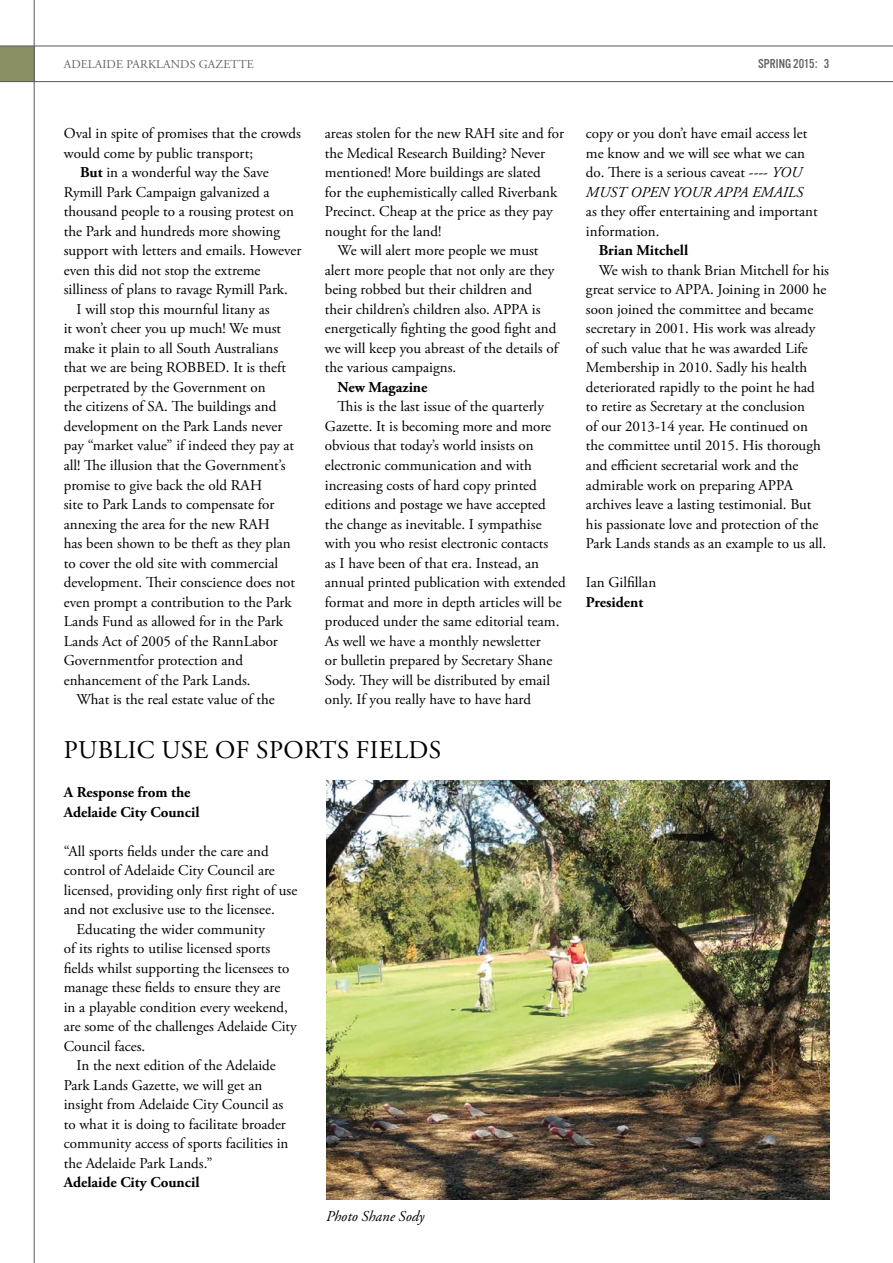
<style>
.page{position:relative;width:893px;height:1263px;background:#fff}
.page>*{position:absolute;margin:0;border:0;box-sizing:border-box;transform-origin:0 0}
.t1{font:25.5px "Adobe Garamond Pro";letter-spacing:.015em;color:#000}
.t2{font:15px/19.5px "Adobe Garamond Pro";color:#000}
.t3{font:700 15px/19.5px "Adobe Garamond Pro";color:#000}
.t4{font:italic 15px "Adobe Garamond Pro";color:#000}
.t5{font:13.5px "Alternate Got No 3 D";color:#636466}
.t6{font:12px "Adobe Garamond Pro";letter-spacing:.01em;color:#636466}
.s1{font-weight:700}
.s2{font-style:italic}
</style>
<div class="page">
<div style="left:0;top:46px;width:34px;height:36px;background:#8a9064"></div>
<hr style="left:34px;top:0;width:1px;height:1263px;background:#58595b">
<hr style="left:0;top:46px;width:893px;height:1px;background:#58595b">
<hr style="left:0;top:81px;width:893px;height:1px;background:#58595b">
<img style="left:326px;top:780px;width:503px;height:419px">
<p class="t6" style="left:64px;top:57px;width:191px">ADELAIDE PARKLANDS GAZETTE</p>
<p class="t5" style="left:758px;top:57px;width:72px">SPRING 2015: 3</p>
<p class="t2" style="left:64px;top:124px;width:239px">Oval in spite of promises that the crowds</p>
<p class="t2" style="left:64px;top:144px;width:191px">would come by public transport;</p>
<p class="t2" style="left:80px;top:163px;width:190px"><span class="s1">But</span> in a wonderful way the Save</p>
<p class="t2" style="left:64px;top:183px;width:207px">Rymill Park Campaign galvanized a</p>
<p class="t2" style="left:64px;top:202px;width:232px">thousand people to a rousing protest on</p>
<p class="t2" style="left:64px;top:222px;width:218px">the Park and hundreds more showing</p>
<p class="t2" style="left:64px;top:241px;width:239px">support with letters and emails. However</p>
<p class="t2" style="left:64px;top:261px;width:198px">even this did not stop the extreme</p>
<p class="t2" style="left:64px;top:280px;width:226px">silliness of plans to ravage Rymill Park.</p>
<p class="t2" style="left:77px;top:300px;width:195px">I will stop this mournful litany as</p>
<p class="t2" style="left:64px;top:319px;width:219px">it won’t cheer you up much! We must</p>
<p class="t2" style="left:64px;top:339px;width:216px">make it plain to all South Australians</p>
<p class="t2" style="left:64px;top:358px;width:224px">that we are being ROBBED. It is theft</p>
<p class="t2" style="left:64px;top:378px;width:203px">perpetrated by the Government on</p>
<p class="t2" style="left:64px;top:397px;width:214px">the citizens of SA. The buildings and</p>
<p class="t2" style="left:64px;top:417px;width:220px">development on the Park Lands never</p>
<p class="t2" style="left:64px;top:436px;width:232px">pay “market value” if indeed they pay at</p>
<p class="t2" style="left:64px;top:456px;width:223px">all! The illusion that the Government’s</p>
<p class="t2" style="left:64px;top:475px;width:200px">promise to give back the old RAH</p>
<p class="t2" style="left:64px;top:495px;width:212px">site to Park Lands to compensate for</p>
<p class="t2" style="left:64px;top:514px;width:208px">annexing the area for the new RAH</p>
<p class="t2" style="left:64px;top:534px;width:228px">has been shown to be theft as they plan</p>
<p class="t2" style="left:64px;top:553px;width:216px">to cover the old site with commercial</p>
<p class="t2" style="left:64px;top:573px;width:233px">development. Their conscience does not</p>
<p class="t2" style="left:64px;top:592px;width:230px">even prompt a contribution to the Park</p>
<p class="t2" style="left:64px;top:612px;width:221px">Lands Fund as allowed for in the Park</p>
<p class="t2" style="left:64px;top:631px;width:216px">Lands Act of 2005 of the RannLabor</p>
<p class="t2" style="left:64px;top:651px;width:181px">Governmentfor protection and</p>
<p class="t2" style="left:64px;top:670px;width:188px">enhancement of the Park Lands.</p>
<p class="t2" style="left:77px;top:690px;width:200px">What is the real estate value of the</p>
<p class="t2" style="left:325px;top:124px;width:241px">areas stolen for the new RAH site and for</p>
<p class="t2" style="left:325px;top:144px;width:222px">the Medical Research Building? Never</p>
<p class="t2" style="left:325px;top:163px;width:217px">mentioned! More buildings are slated</p>
<p class="t2" style="left:325px;top:183px;width:234px">for the euphemistically called Riverbank</p>
<p class="t2" style="left:325px;top:202px;width:229px">Precinct. Cheap at the price as they pay</p>
<p class="t2" style="left:325px;top:222px;width:118px">nought for the land!</p>
<p class="t2" style="left:338px;top:241px;width:202px">We will alert more people we must</p>
<p class="t2" style="left:325px;top:261px;width:231px">alert more people that not only are they</p>
<p class="t2" style="left:325px;top:280px;width:209px">being robbed but their children and</p>
<p class="t2" style="left:325px;top:300px;width:217px">their children’s children also. APPA is</p>
<p class="t2" style="left:325px;top:319px;width:233px">energetically fighting the good fight and</p>
<p class="t2" style="left:325px;top:339px;width:236px">we will keep you abreast of the details of</p>
<p class="t2" style="left:325px;top:358px;width:133px">the various campaigns.</p>
<p class="t3" style="left:338px;top:378px;width:91px">New Magazine</p>
<p class="t2" style="left:325px;top:397px;width:242px;text-indent:13px">This is the last issue of the quarterly Gazette. It is becoming more and more obvious that today’s world insists on electronic communication and with increasing costs of hard copy printed editions and postage we have accepted the change as inevitable. I sympathise with you who resist electronic contacts<br>as I have been of that era. Instead, an annual printed publication with extended format and more in depth articles will be produced under the same editorial team.<br>As well we have a monthly newsletter<br>or bulletin prepared by Secretary Shane Sody. They will be distributed by email only. If you really have to have hard</p>
<h1 class="t1" style="left:64px;top:735px;width:379px">PUBLIC USE OF SPORTS FIELDS</h1>
<p class="t3" style="left:64px;top:783px;width:137px">A Response from the<br>Adelaide City Council</p>
<p class="t2" style="left:64px;top:842px;width:206px">“All sports fields under the care and</p>
<p class="t2" style="left:64px;top:861px;width:213px">control of Adelaide City Council are</p>
<p class="t2" style="left:64px;top:881px;width:235px">licensed, providing only first right of use</p>
<p class="t2" style="left:64px;top:900px;width:212px">and not exclusive use to the licensee.</p>
<p class="t2" style="left:77px;top:920px;width:190px">Educating the wider community</p>
<p class="t2" style="left:64px;top:939px;width:208px">of its rights to utilise licensed sports</p>
<p class="t2" style="left:64px;top:959px;width:227px">fields whilst supporting the licensees to</p>
<p class="t2" style="left:64px;top:978px;width:218px">manage these fields to ensure they are</p>
<p class="t2" style="left:64px;top:998px;width:226px">in a playable condition every weekend,</p>
<p class="t2" style="left:64px;top:1017px;width:235px">are some of the challenges Adelaide City</p>
<p class="t2" style="left:64px;top:1037px;width:83px">Council faces.</p>
<p class="t2" style="left:77px;top:1056px;width:201px">In the next edition of the Adelaide</p>
<p class="t2" style="left:64px;top:1076px;width:200px">Park Lands Gazette, we will get an</p>
<p class="t2" style="left:64px;top:1095px;width:221px">insight from Adelaide City Council as</p>
<p class="t2" style="left:64px;top:1115px;width:224px">to what it is doing to facilitate broader</p>
<p class="t2" style="left:64px;top:1134px;width:226px">community access of sports facilities in</p>
<p class="t2" style="left:64px;top:1154px;width:150px">the Adelaide Park Lands.”</p>
<p class="t3" style="left:64px;top:1173px;width:137px">Adelaide City Council</p>
<p class="t4" style="left:326px;top:1207px;width:100px">Photo Shane Sody</p>
<p class="t2" style="left:586px;top:124px;width:223px">copy or you don’t have email access let me know and we will see what we can do. There is a serious caveat ---- <span class="s2">YOU MUST OPEN YOUR APPA EMAILS</span></p>
<p class="t2" style="left:586px;top:202px;width:233px">as they offer entertaining and important information.</p>
<p class="t3" style="left:599px;top:241px;width:91px">Brian Mitchell</p>
<p class="t2" style="left:586px;top:261px;width:245px;text-indent:13px">We wish to thank Brian Mitchell for his great service to APPA. Joining in 2000 he soon joined the committee and became secretary in 2001. His work was already of such value that he was awarded Life Membership in 2010. Sadly his health deteriorated rapidly to the point he had to retire as Secretary at the conclusion<br>of our 2013-14 year. He continued on the committee until 2015. His thorough and efficient secretarial work and the admirable work on preparing APPA archives leave a lasting testimonial. But his passionate love and protection of the Park Lands stands as an example to us all.</p>
<p class="t2" style="left:586px;top:573px;width:72px">Ian Gilfillan</p>
<p class="t3" style="left:586px;top:592px;width:59px">President</p>
</div>
